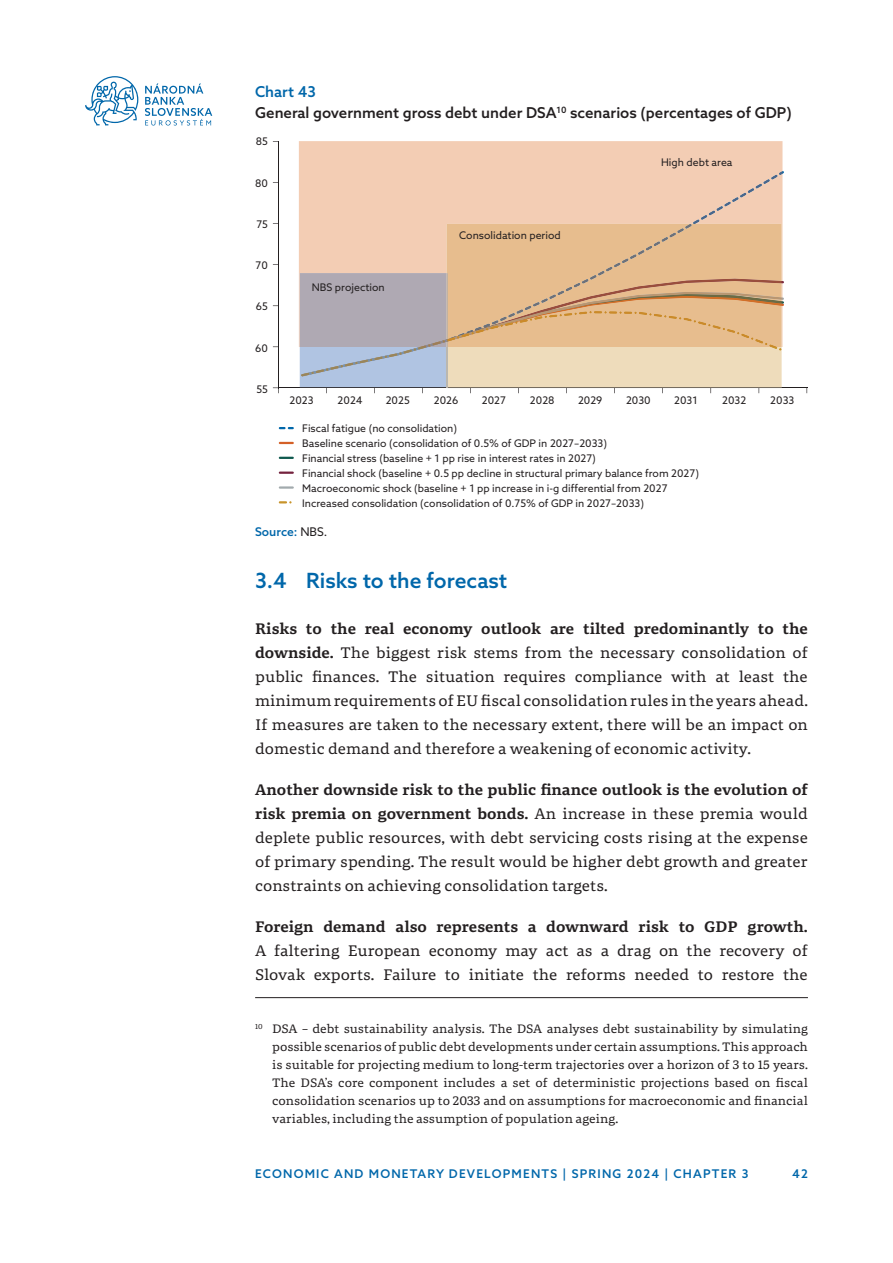
<style>
.page{position:relative;width:893px;height:1263px;background:#fff}
.page>*{position:absolute;margin:0;border:0;box-sizing:border-box;transform-origin:0 0}
.t1{font:500 21px "Azo Sans";color:#0067aa}
.t2{font:15px/24px "Portada Text";color:#231f20;text-align:justify}
.t3{font:15px/24px "Portada Text Sb";color:#231f20}
.t4{font:500 15px/21px "Azo Sans";color:#231f20}
.t5{font:12px/18px "Portada Text";color:#231f20;text-align:justify}
.t6{font:500 12px "Azo Sans";letter-spacing:.1em;color:#0067aa}
.t7{font:10.5px/15px "Azo Sans";color:#231f20}
.s1{color:#0067aa}
.s2{font-weight:400;color:#231f20}
.s3{font-family:"Portada Text Sb"}
.s4{font-family:"Portada Text"}
</style>
<div class="page">
<svg style="left:145px;top:83px;width:67px;height:43px"></svg>
<svg style="left:85px;top:76px;width:53px;height:49px"></svg>
<hr style="left:278px;top:141px;width:1px;height:247px;background:#231f20">
<hr style="left:278px;top:387px;width:529px;height:1px;background:#231f20">
<svg style="left:273px;top:387px;width:6px;height:6px"></svg>
<div style="left:299px;top:141px;width:483px;height:206px;background:#f3cdb4"></div>
<svg style="left:300px;top:171px;width:484px;height:222px;background:#e0c2a7"></svg>
<svg style="left:279px;top:442px;width:15px;height:2px"></svg>
<svg style="left:279px;top:427px;width:15px;height:2px"></svg>
<hr style="left:279px;top:486px;width:15px;height:3px;background:#a2aaad">
<svg style="left:279px;top:472px;width:15px;height:2px"></svg>
<svg style="left:279px;top:501px;width:13px;height:2px"></svg>
<svg style="left:279px;top:457px;width:15px;height:2px"></svg>
<hr style="left:255px;top:997px;width:553px;height:1px;background:#231f20">
<p class="t4" style="left:255px;top:81px;width:538px"><span class="s1">Chart 43<br></span>General government gross debt under DSA<sup>10</sup> scenarios (percentages of GDP)</p>
<p class="t7" style="left:256px;top:134px;width:14px">85</p>
<p class="t7" style="left:255px;top:175px;width:14px">80</p>
<p class="t7" style="left:256px;top:217px;width:13px">75</p>
<p class="t7" style="left:256px;top:258px;width:14px">70</p>
<p class="t7" style="left:256px;top:299px;width:14px">65</p>
<p class="t7" style="left:255px;top:340px;width:14px">60</p>
<p class="t7" style="left:257px;top:382px;width:13px">55</p>
<p class="t7" style="left:302px;top:421px;width:398px">Fiscal fatigue (no consolidation)<br>Baseline scenario (consolidation of 0.5% of GDP in 2027–2033)<br>Financial stress (baseline + 1 pp rise in interest rates in 2027)<br>Financial shock (baseline + 0.5 pp decline in structural primary balance from 2027)<br>Macroeconomic shock (baseline + 1 pp increase in i-g differential from 2027<br>Increased consolidation (consolidation of 0.75% of GDP in 2027–2033)</p>
<p class="t7" style="left:661px;top:155px;width:73px">High debt area</p>
<p class="t7" style="left:459px;top:227px;width:103px">Consolidation period</p>
<p class="t7" style="left:312px;top:280px;width:74px">NBS projection</p>
<p class="t7" style="left:290px;top:392px;width:26px">2023</p>
<p class="t7" style="left:338px;top:392px;width:27px">2024</p>
<p class="t7" style="left:386px;top:392px;width:26px">2025</p>
<p class="t7" style="left:434px;top:392px;width:26px">2026</p>
<p class="t7" style="left:482px;top:392px;width:26px">2027</p>
<p class="t7" style="left:530px;top:392px;width:26px">2028</p>
<p class="t7" style="left:578px;top:392px;width:26px">2029</p>
<p class="t7" style="left:626px;top:392px;width:26px">2030</p>
<p class="t7" style="left:674px;top:392px;width:25px">2031</p>
<p class="t7" style="left:722px;top:392px;width:26px">2032</p>
<p class="t7" style="left:770px;top:392px;width:26px">2033</p>
<p class="t6" style="left:255px;top:524px;width:74px">Source: <span class="s2">NBS.</span></p>
<h1 class="t1" style="left:255px;top:567px;width:254px">3.4 Risks to the forecast</h1>
<p class="t3" style="left:255px;top:616px;width:554px">Risks to the real economy outlook are tilted predominantly to the</p>
<p class="t2" style="left:255px;top:640px;width:554px"><span class="s3">downside.</span> The biggest risk stems from the necessary consolidation of public finances. The situation requires compliance with at least the minimum requirements of EU fiscal consolidation rules in the years ahead.<br>If measures are taken to the necessary extent, there will be an impact on domestic demand and therefore a weakening of economic activity.</p>
<p class="t3" style="left:255px;top:777px;width:554px">Another downside risk to the public finance outlook is the evolution of risk premia on government bonds. <span class="s4">An increase in these premia would</span></p>
<p class="t2" style="left:255px;top:825px;width:554px">deplete public resources, with debt servicing costs rising at the expense of primary spending. The result would be higher debt growth and greater constraints on achieving consolidation targets.</p>
<p class="t3" style="left:255px;top:914px;width:554px">Foreign demand also represents a downward risk to GDP growth.</p>
<p class="t2" style="left:255px;top:938px;width:554px">A faltering European economy may act as a drag on the recovery of<br>Slovak exports. Failure to initiate the reforms needed to restore the</p>
<p class="t5" style="left:272px;top:1019px;width:537px;text-indent:-17px"><sup>10</sup> DSA – debt sustainability analysis. The DSA analyses debt sustainability by simulating possible scenarios of public debt developments under certain assumptions. This approach is suitable for projecting medium to long-term trajectories over a horizon of 3 to 15 years.<br>The DSA’s core component includes a set of deterministic projections based on fiscal consolidation scenarios up to 2033 and on assumptions for macroeconomic and financial variables, including the assumption of population ageing.</p>
<p class="t6" style="left:255px;top:1166px;width:59px">Economic</p>
<p class="t6" style="left:334px;top:1166px;width:11px">and</p>
<p class="t6" style="left:369px;top:1166px;width:33px">Moneta</p>
<p class="t6" style="left:427px;top:1166px;width:86px">ry Developments</p>
<p class="t6" style="left:563px;top:1166px;width:44px">| Spring</p>
<p class="t6" style="left:627px;top:1166px;width:66px">2024 | Chapte</p>
<p class="t6" style="left:729px;top:1166px;width:21px">r 3</p>
<p class="t6" style="left:792px;top:1166px;width:17px">42</p>
</div>
